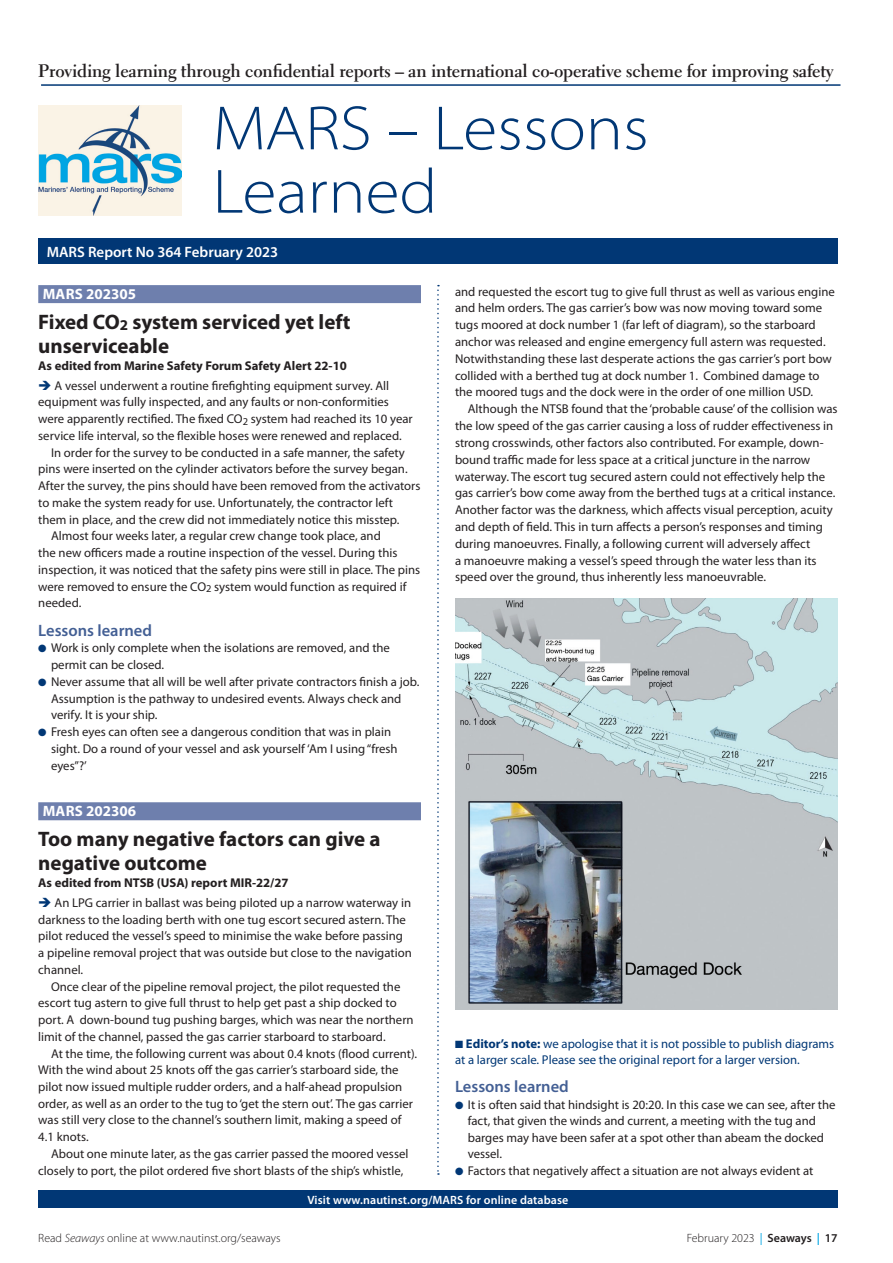
<style>
.page{position:relative;width:893px;height:1263px;background:#fff}
.page>*{position:absolute;margin:0;border:0;box-sizing:border-box;transform-origin:0 0}
.t1{font:300 semi-expanded 63px/63.3px "Myriad Pro";color:#013775}
.t2{font:700 21px/24.3px "Myriad Pro";color:#231f20}
.t3{font:700 18px "Electra LT Std";letter-spacing:-.01em;color:#231f20}
.t4{font:600 16.5px "Myriad Pro";color:#435f94}
.t5{font:600 15px "Myriad Pro";color:#fff}
.t6{font:700 15px "Myriad Pro";color:#fff}
.t7{font:12.75px/16.8px "Myriad Pro";color:#231f20}
.t8{font:12.75px/16.5px "Myriad Pro";color:#013775}
.t9{font:700 12.75px "Myriad Pro";color:#231f20}
.t10{font:300 12px "Myriad Pro";color:#231f20}
.t11{font:600 12px "Myriad Pro";letter-spacing:.01em;color:#fff}
.s1{font-size:15px}
.s2{color:#013775}
.s3{font-weight:700}
.s4{font-style:italic}
.s5{font-weight:400;color:#00a5e3}
.s6{font-weight:600}
.s7{font-weight:600;color:#00a5e3}
</style>
<div class="page">
<hr style="left:41px;top:84px;width:799px;height:2px;background:#013775">
<img style="left:38px;top:105px;width:144px;height:110px">
<div style="left:38px;top:238px;width:800px;height:26px;background:#013775"></div>
<svg style="left:437px;top:285px;width:2px;height:890px"></svg>
<div style="left:38px;top:1191px;width:800px;height:17px;background:#013775"></div>
<div style="left:38px;top:285px;width:383px;height:18px;background:#6e7fad"></div>
<div style="left:38px;top:802px;width:383px;height:18px;background:#6e7fad"></div>
<img style="left:456px;top:598px;width:381px;height:412px">
<h3 class="t3" style="left:38px;top:59px;width:797px">Providing learning through confidential reports – an international co-operative scheme for improving safety</h3>
<h1 class="t1" style="left:213px;top:97px;width:438px">MARS – Lessons<br>Learned</h1>
<p class="t5" style="left:47px;top:242px;width:233px">MARS Report No 364 February 2023</p>
<p class="t6" style="left:43px;top:284px;width:95px">MARS 202305</p>
<h2 class="t2" style="left:38px;top:309px;width:314px">Fixed CO<span class="s1">2</span> system serviced yet left unserviceable</h2>
<p class="t9" style="left:38px;top:357px;width:310px">As edited from Marine Safety Forum Safety Alert 22-10</p>
<p class="t7" style="left:38px;top:377px;width:352px"><span class="s2">➔</span> A vessel underwent a routine firefighting equipment survey. All</p>
<p class="t7" style="left:38px;top:393px;width:352px">equipment was fully inspected, and any faults or non-conformities</p>
<p class="t7" style="left:38px;top:410px;width:376px">were apparently rectified. The fixed CO<sub>2</sub> system had reached its 10 year</p>
<p class="t7" style="left:38px;top:427px;width:365px">service life interval, so the flexible hoses were renewed and replaced.</p>
<p class="t7" style="left:51px;top:444px;width:355px">In order for the survey to be conducted in a safe manner, the safety</p>
<p class="t7" style="left:38px;top:460px;width:371px">pins were inserted on the cylinder activators before the survey began.</p>
<p class="t7" style="left:38px;top:477px;width:384px">After the survey, the pins should have been removed from the activators</p>
<p class="t7" style="left:38px;top:494px;width:356px">to make the system ready for use. Unfortunately, the contractor left</p>
<p class="t7" style="left:38px;top:511px;width:363px">them in place, and the crew did not immediately notice this misstep.</p>
<p class="t7" style="left:51px;top:527px;width:331px">Almost four weeks later, a regular crew change took place, and</p>
<p class="t7" style="left:38px;top:544px;width:361px">the new officers made a routine inspection of the vessel. During this</p>
<p class="t7" style="left:38px;top:561px;width:383px">inspection, it was noticed that the safety pins were still in place. The pins</p>
<p class="t7" style="left:38px;top:578px;width:370px">were removed to ensure the CO<sub>2</sub> system would function as required if</p>
<p class="t7" style="left:38px;top:594px;width:45px">needed.</p>
<p class="t4" style="left:38px;top:619px;width:115px">Lessons learned</p>
<p class="t7" style="left:51px;top:639px;width:340px;text-indent:-13px"><span class="s2">●</span> Work is only complete when the isolations are removed, and the permit can be closed.</p>
<p class="t7" style="left:51px;top:673px;width:370px;text-indent:-13px"><span class="s2">●</span> Never assume that all will be well after private contractors finish a job.<br>Assumption is the pathway to undesired events. Always check and verify. It is your ship.</p>
<p class="t7" style="left:51px;top:723px;width:348px;text-indent:-13px"><span class="s2">●</span> Fresh eyes can often see a dangerous condition that was in plain sight. Do a round of your vessel and ask yourself ‘Am I using “fresh eyes”?’</p>
<p class="t6" style="left:43px;top:801px;width:95px">MARS 202306</p>
<h2 class="t2" style="left:38px;top:826px;width:344px">Too many negative factors can give a negative outcome</h2>
<p class="t9" style="left:38px;top:874px;width:252px">As edited from NTSB (USA) report MIR-22/27</p>
<p class="t7" style="left:38px;top:894px;width:375px"><span class="s2">➔</span> An LPG carrier in ballast was being piloted up a narrow waterway in darkness to the loading berth with one tug escort secured astern. The pilot reduced the vessel’s speed to minimise the wake before passing a pipeline removal project that was outside but close to the navigation channel.</p>
<p class="t7" style="left:38px;top:978px;width:377px;text-indent:13px">Once clear of the pipeline removal project, the pilot requested the escort tug astern to give full thrust to help get past a ship docked to port. A down-bound tug pushing barges, which was near the northern limit of the channel, passed the gas carrier starboard to starboard.</p>
<p class="t7" style="left:38px;top:1045px;width:380px;text-indent:13px">At the time, the following current was about 0.4 knots (flood current).<br>With the wind about 25 knots off the gas carrier’s starboard side, the pilot now issued multiple rudder orders, and a half-ahead propulsion order, as well as an order to the tug to ‘get the stern out’. The gas carrier was still very close to the channel’s southern limit, making a speed of 4.1 knots.</p>
<p class="t7" style="left:38px;top:1145px;width:372px;text-indent:13px">About one minute later, as the gas carrier passed the moored vessel closely to port, the pilot ordered five short blasts of the ship’s whistle,</p>
<p class="t7" style="left:455px;top:283px;width:381px">and requested the escort tug to give full thrust as well as various engine and helm orders. The gas carrier’s bow was now moving toward some tugs moored at dock number 1 (far left of diagram), so the starboard anchor was released and engine emergency full astern was requested.<br>Notwithstanding these last desperate actions the gas carrier’s port bow collided with a berthed tug at dock number 1. Combined damage to the moored tugs and the dock were in the order of one million USD.</p>
<p class="t7" style="left:455px;top:400px;width:384px;text-indent:13px">Although the NTSB found that the ‘probable cause’ of the collision was the low speed of the gas carrier causing a loss of rudder effectiveness in strong crosswinds, other factors also contributed. For example, down&shy;bound traffic made for less space at a critical juncture in the narrow waterway. The escort tug secured astern could not effectively help the gas carrier’s bow come away from the berthed tugs at a critical instance.<br>Another factor was the darkness, which affects visual perception, acuity and depth of field. This in turn affects a person’s responses and timing during manoeuvres. Finally, a following current will adversely affect<br>a manoeuvre making a vessel’s speed through the water less than its speed over the ground, thus inherently less manoeuvrable.</p>
<p class="t8" style="left:455px;top:1035px;width:381px">■ <span class="s3">Editor’s note:</span> we apologise that it is not possible to publish diagrams at a larger scale. Please see the original report for a larger version.</p>
<p class="t4" style="left:455px;top:1076px;width:115px">Lessons learned</p>
<p class="t7" style="left:468px;top:1096px;width:369px;text-indent:-13px"><span class="s2">●</span> It is often said that hindsight is 20:20. In this case we can see, after the fact, that given the winds and current, a meeting with the tug and barges may have been safer at a spot other than abeam the docked vessel.</p>
<p class="t7" style="left:455px;top:1162px;width:360px"><span class="s2">●</span> Factors that negatively affect a situation are not always evident at</p>
<p class="t11" style="left:307px;top:1192px;width:262px">Visit www.nautinst.org/MARS for online database</p>
<p class="t10" style="left:38px;top:1231px;width:244px">Read <span class="s4">Seaways</span> online at www.nautinst.org/seaways</p>
<p class="t10" style="left:687px;top:1231px;width:153px">February 2023 <span class="s5">|</span> <span class="s6">Seaways</span> <span class="s7">|</span> <span class="s6">17</span></p>
</div>
